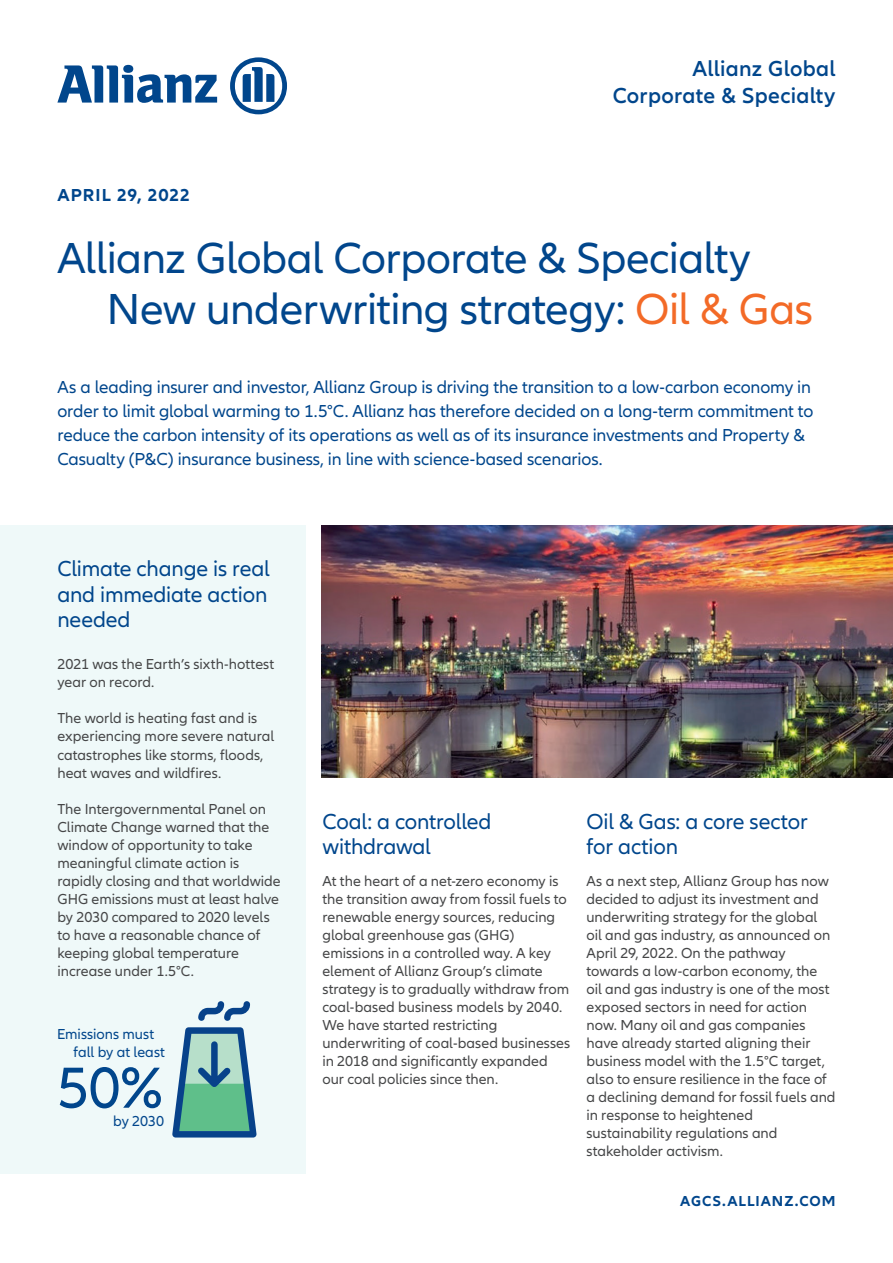
<style>
.page{position:relative;width:893px;height:1263px;background:#fff}
.page>*{position:absolute;margin:0;border:0;box-sizing:border-box;transform-origin:0 0}
.t1{font:60px "Allianz Neo";color:#01468c}
.t2{font:45px/51px "Allianz Neo";letter-spacing:-.01em;color:#01468c}
.t3{font:22.5px/25.5px "Allianz Neo";letter-spacing:-.005em;color:#01468c}
.t4{font:600 22.5px/27px "Allianz Neo";letter-spacing:.015em;color:#01468c;text-align:right}
.t5{font:18px/24px "Allianz Neo";letter-spacing:-.005em;color:#01468c}
.t6{font:700 18px "Allianz Neo";letter-spacing:.05em;color:#01468c}
.t7{font:15px/18px "Allianz Neo";color:#454647}
.t8{font:15px/18px "Allianz Neo";color:#01468c}
.t9{font:700 15px "Allianz Neo";letter-spacing:.065em;color:#01468c}
.s1{color:#f36a27}
</style>
<div class="page">
<div style="left:0;top:525px;width:305px;height:648px;background:#eff9f9"></div>
<svg style="left:57px;top:65px;width:160px;height:38px"></svg>
<svg style="left:230px;top:57px;width:57px;height:57px"></svg>
<img style="left:322px;top:525px;width:571px;height:252px">
<svg style="left:172px;top:1001px;width:85px;height:136px"></svg>
<p class="t6" style="left:58px;top:185px;width:134px">APRIL 29, 2022</p>
<h3 class="t4" style="left:613px;top:55px;width:224px">Allianz Global<br>Corporate &amp; Specialty</h3>
<h2 class="t2" style="left:107px;top:234px;width:708px;text-indent:-50px">Allianz Global Corporate &amp; Specialty<br>New underwriting strategy: <span class="s1">Oil &amp; Gas</span></h2>
<p class="t5" style="left:57px;top:376px;width:757px">As a leading insurer and investor, Allianz Group is driving the transition to a low-carbon economy in order to limit global warming to 1.5°C. Allianz has therefore decided on a long-term commitment to reduce the carbon intensity of its operations as well as of its insurance investments and Property &amp; Casualty (P&amp;C) insurance business, in line with science-based scenarios.</p>
<h3 class="t3" style="left:57px;top:557px;width:214px;text-align:justify">Climate change is real and immediate action needed</h3>
<p class="t7" style="left:57px;top:656px;width:218px">2021 was the Earth’s sixth-hottest year on record.</p>
<p class="t7" style="left:57px;top:710px;width:218px">The world is heating fast and is experiencing more severe natural catastrophes like storms, floods, heat waves and wildfires.</p>
<p class="t7" style="left:57px;top:800px;width:225px">The Intergovernmental Panel on<br>Climate Change warned that the window of opportunity to take meaningful climate action is rapidly closing and that worldwide<br>GHG emissions must at least halve by 2030 compared to 2020 levels to have a reasonable chance of keeping global temperature increase under 1.5°C.</p>
<p class="t8" style="left:74px;top:1025px;width:93px;text-indent:-16px">Emissions must fall by at least</p>
<h1 class="t1" style="left:57px;top:1053px;width:107px">50%</h1>
<p class="t8" style="left:113px;top:1112px;width:53px">by 2030</p>
<h3 class="t3" style="left:322px;top:809px;width:171px">Coal: a controlled withdrawal</h3>
<p class="t7" style="left:322px;top:872px;width:249px">At the heart of a net-zero economy is the transition away from fossil fuels to renewable energy sources, reducing global greenhouse gas (GHG) emissions in a controlled way. A key element of Allianz Group’s climate strategy is to gradually withdraw from coal-based business models by 2040.<br>We have started restricting underwriting of coal-based businesses in 2018 and significantly expanded our coal policies since then.</p>
<h3 class="t3" style="left:586px;top:809px;width:223px">Oil &amp; Gas: a core sector for action</h3>
<p class="t7" style="left:586px;top:872px;width:251px">As a next step, Allianz Group has now decided to adjust its investment and underwriting strategy for the global oil and gas industry, as announced on April 29, 2022. On the pathway towards a low-carbon economy, the oil and gas industry is one of the most exposed sectors in need for action now. Many oil and gas companies have already started aligning their business model with the 1.5°C target, also to ensure resilience in the face of a declining demand for fossil fuels and in response to heightened sustainability regulations and stakeholder activism.</p>
<p class="t9" style="left:680px;top:1192px;width:157px">AGCS.ALLIANZ.COM</p>
</div>
